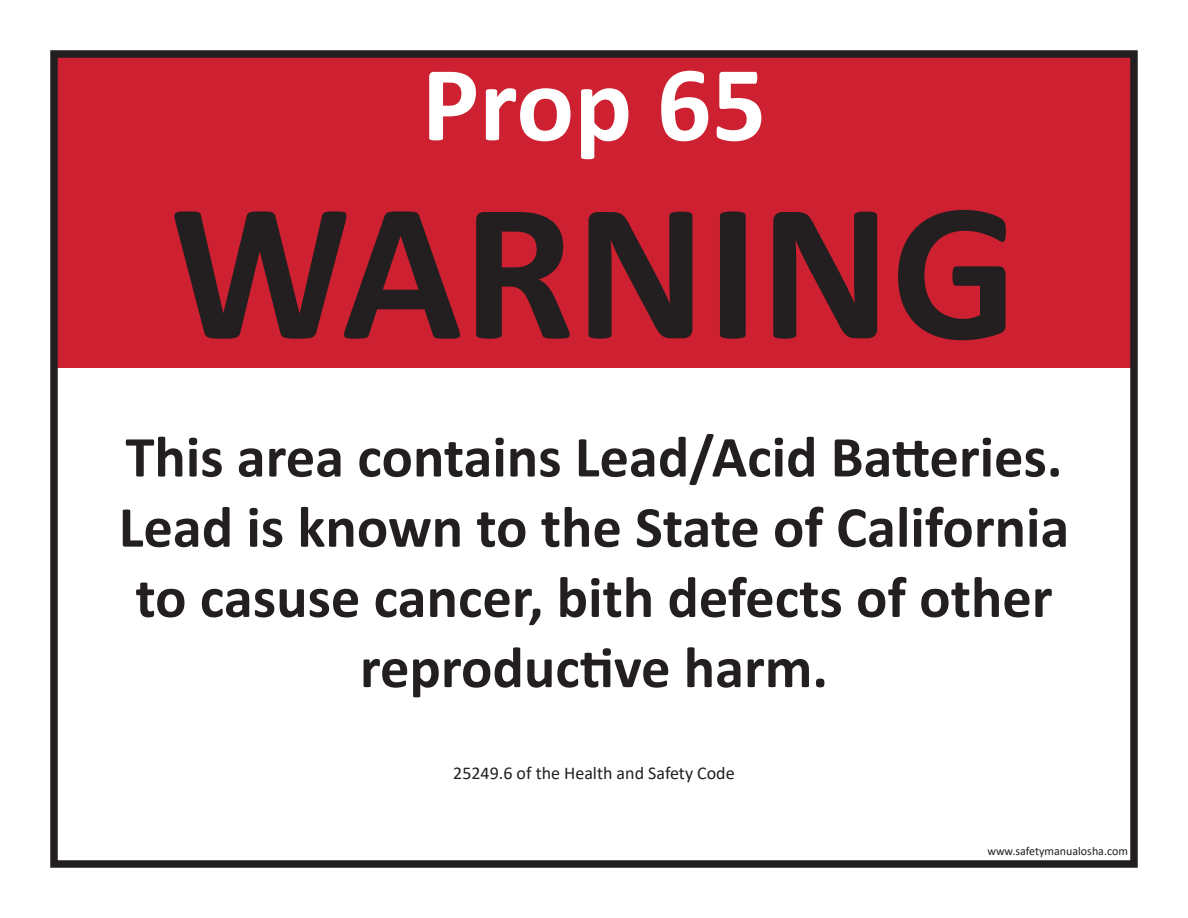
<style>
.page{position:relative;width:1188px;height:918px;background:#fff}
.page>*{position:absolute;margin:0;border:0;box-sizing:border-box;transform-origin:0 0}
.t1{font:700 199.5px "Calibri";color:#231f20}
.t2{font:700 108px "Calibri";color:#fff}
.t3{font:700 58.5px/70.2px "Calibri";color:#231f20;text-align:center}
.t4{font:18px "Calibri";color:#231f20}
.t5{font:12px "Calibri";color:#231f20}
</style>
<div class="page">
<div style="left:54px;top:54px;width:1080px;height:313px;background:#cd2030"></div>
<div style="left:50px;top:50px;width:1088px;height:818px;border:8px solid #231f20"></div>
<p class="t2" style="left:422px;top:28px;width:346px">Prop 65</p>
<p class="t1" style="left:170px;top:131px;width:849px">WARNING</p>
<p class="t3" style="left:125px;top:421px;width:938px">This area contains Lead/Acid Batteries.</p>
<p class="t3" style="left:119px;top:491px;width:952px">Lead is known to the State of California to casuse cancer, bith defects of other reproductive harm.</p>
<p class="t4" style="left:453px;top:760px;width:283px">25249.6 of the Health and Safety Code</p>
<p class="t5" style="left:987px;top:842px;width:142px">www.safetymanualosha.com</p>
</div>
